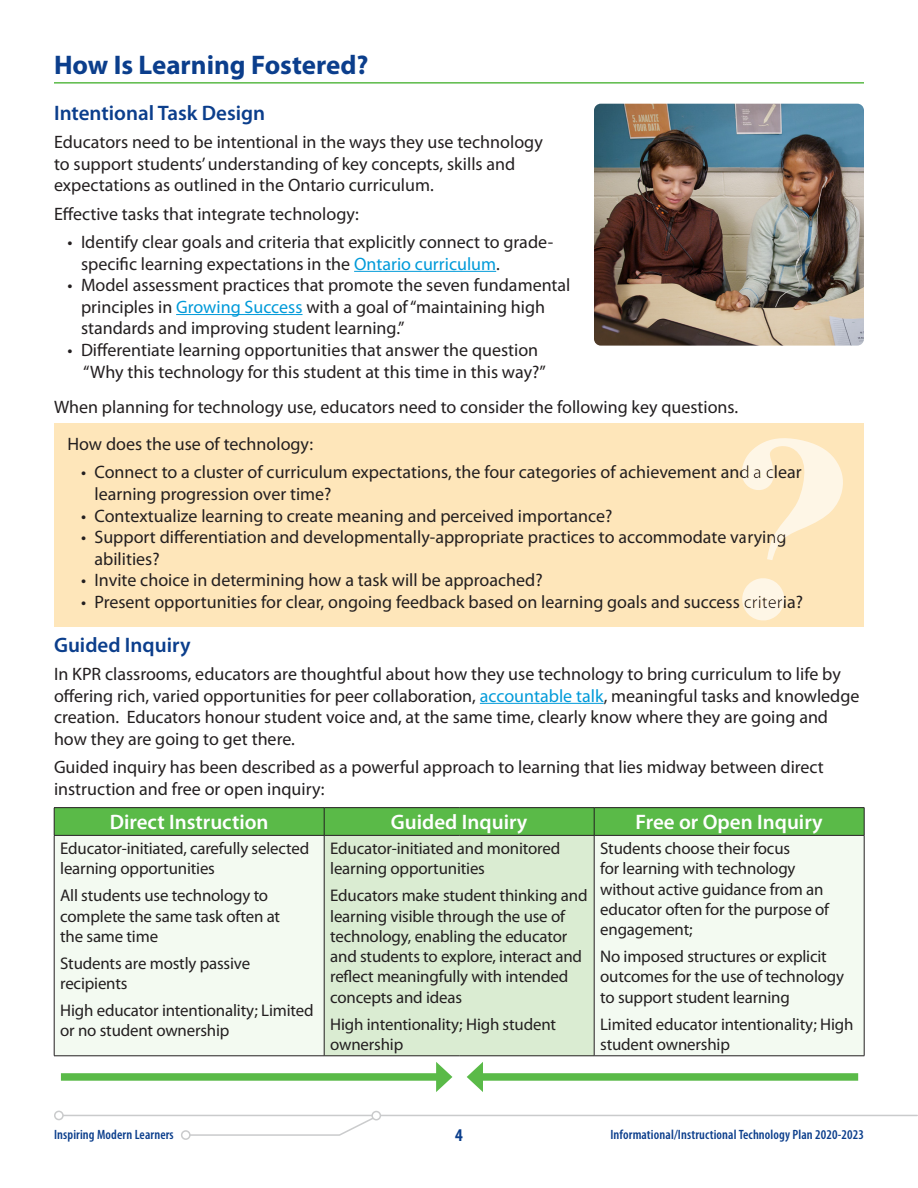
<style>
.page{position:relative;width:918px;height:1188px;background:#fff}
.page>*{position:absolute;margin:0;border:0;box-sizing:border-box;transform-origin:0 0}
.Heading{font:700 27px "Myriad Pro";color:#0b3e8c}
.Subheading{font:600 21px "Myriad Pro";color:#fff}
.Subheading-2{font:600 21px "Myriad Pro";color:#0b3e8c}
.Body_Copy{font:18px/21.6px "Myriad Pro";color:#231f20}
.t1{font:700 condensed 18px "Myriad Pro";color:#0b3e8c}
.Body_Copy-2{font:16.8px/20.2px "Myriad Pro";letter-spacing:-.01em;color:#231f20}
.t2{font:600 condensed 13.5px "Myriad Pro";letter-spacing:.01em;color:#0b3e8c}
.s1{color:#009ad9}
</style>
<div class="page">
<hr style="left:61px;top:1115px;width:856px;height:1px;background:#cacbcc">
<div style="left:54px;top:1111px;width:10px;height:9px;border:2px solid #cacbcc;border-radius:50%"></div>
<svg style="left:185px;top:1113px;width:196px;height:23px"></svg>
<div style="left:182px;top:1131px;width:8px;height:8px;background:#fff;border-radius:50%"></div>
<div style="left:181px;top:1130px;width:10px;height:10px;border:2px solid #cacbcc;border-radius:50%"></div>
<div style="left:372px;top:1112px;width:8px;height:8px;background:#fff;border-radius:50%"></div>
<div style="left:371px;top:1111px;width:10px;height:9px;border:2px solid #cacbcc;border-radius:50%"></div>
<hr style="left:54px;top:82px;width:810px;height:2px;background:#5aba48">
<hr style="left:354px;top:271px;width:142px;height:1px;background:#009ad9">
<hr style="left:176px;top:314px;width:127px;height:1px;background:#009ad9">
<hr style="left:480px;top:703px;width:124px;height:1px;background:#009ad9">
<div style="left:54px;top:423px;width:810px;height:203px;background:#fee6ba"></div>
<svg style="left:741px;top:438px;width:102px;height:183px"></svg>
<div style="left:55px;top:836px;width:809px;height:220px;background:#f3faf1"></div>
<div style="left:324px;top:835px;width:270px;height:221px;background:#daecd2"></div>
<hr style="left:54px;top:807px;width:270px;height:1px;background:#231f20">
<hr style="left:324px;top:807px;width:135px;height:1px;background:#231f20">
<hr style="left:459px;top:807px;width:135px;height:1px;background:#231f20">
<hr style="left:594px;top:807px;width:270px;height:1px;background:#231f20">
<svg style="left:54px;top:808px;width:811px;height:27px;background:#59b747"></svg>
<hr style="left:54px;top:835px;width:270px;height:1px;background:#231f20">
<hr style="left:54px;top:836px;width:1px;height:220px;background:#231f20">
<hr style="left:324px;top:835px;width:135px;height:1px;background:#231f20">
<hr style="left:324px;top:836px;width:1px;height:220px;background:#231f20">
<hr style="left:459px;top:835px;width:135px;height:1px;background:#231f20">
<hr style="left:594px;top:835px;width:270px;height:1px;background:#231f20">
<hr style="left:594px;top:836px;width:1px;height:220px;background:#231f20">
<hr style="left:864px;top:836px;width:1px;height:220px;background:#231f20">
<hr style="left:54px;top:1056px;width:270px;height:1px;background:#231f20">
<hr style="left:324px;top:1056px;width:135px;height:1px;background:#231f20">
<hr style="left:459px;top:1056px;width:135px;height:1px;background:#231f20">
<hr style="left:594px;top:1056px;width:270px;height:1px;background:#231f20">
<div style="left:61px;top:1073px;width:381px;height:8px;background:#5aba48"></div>
<svg style="left:436px;top:1062px;width:16px;height:30px"></svg>
<div style="left:477px;top:1073px;width:381px;height:8px;background:#5aba48"></div>
<svg style="left:467px;top:1062px;width:16px;height:30px"></svg>
<img style="left:594px;top:104px;width:270px;height:242px">
<p class="Heading" style="left:54px;top:48px;width:316px">How Is Learning Fostered?</p>
<p class="Subheading-2" style="left:54px;top:99px;width:213px">Intentional Task Design</p>
<p class="Body_Copy" style="left:54px;top:131px;width:490px">Educators need to be intentional in the ways they use technology to support students’ understanding of key concepts, skills and expectations as outlined in the Ontario curriculum.</p>
<p class="Body_Copy" style="left:54px;top:202px;width:307px">Effective tasks that integrate technology:</p>
<p class="Body_Copy" style="left:81px;top:231px;width:474px;text-indent:-14px">• Identify clear goals and criteria that explicitly connect to grade&shy;specific learning expectations in the <span class="s1">Ontario curriculum</span>.</p>
<p class="Body_Copy" style="left:81px;top:274px;width:491px;text-indent:-14px">• Model assessment practices that promote the seven fundamental principles in <span class="s1">Growing Success</span> with a goal of “maintaining high standards and improving student learning.”</p>
<p class="Body_Copy" style="left:83px;top:339px;width:464px;text-indent:-16px">• Differentiate learning opportunities that answer the question “Why this technology for this student at this time in this way?”</p>
<p class="Body_Copy" style="left:54px;top:396px;width:686px">When planning for technology use, educators need to consider the following key questions.</p>
<p class="Body_Copy" style="left:68px;top:433px;width:247px">How does the use of technology:</p>
<p class="Body_Copy" style="left:94px;top:461px;width:709px;text-indent:-14px">• Connect to a cluster of curriculum expectations, the four categories of achievement and a clear learning progression over time?</p>
<p class="Body_Copy" style="left:81px;top:504px;width:533px">• Contextualize learning to create meaning and perceived importance?</p>
<p class="Body_Copy" style="left:94px;top:526px;width:694px;text-indent:-14px">• Support differentiation and developmentally-appropriate practices to accommodate varying abilities?</p>
<p class="Body_Copy" style="left:81px;top:569px;width:463px">• Invite choice in determining how a task will be approached?</p>
<p class="Body_Copy" style="left:81px;top:591px;width:723px">• Present opportunities for clear, ongoing feedback based on learning goals and success criteria?</p>
<p class="Subheading-2" style="left:54px;top:631px;width:138px">Guided Inquiry</p>
<p class="Body_Copy" style="left:54px;top:663px;width:807px">In KPR classrooms, educators are thoughtful about how they use technology to bring curriculum to life by offering rich, varied opportunities for peer collaboration, <span class="s1">accountable talk</span>, meaningful tasks and knowledge creation. Educators honour student voice and, at the same time, clearly know where they are going and how they are going to get there.</p>
<p class="Body_Copy" style="left:54px;top:756px;width:771px">Guided inquiry has been described as a powerful approach to learning that lies midway between direct instruction and free or open inquiry:</p>
<p class="Subheading" style="left:110px;top:809px;width:160px">Direct Instruction</p>
<p class="Subheading" style="left:391px;top:809px;width:138px">Guided Inquiry</p>
<p class="Subheading" style="left:636px;top:809px;width:189px">Free or Open Inquiry</p>
<p class="Body_Copy-2" style="left:60px;top:838px;width:251px">Educator-initiated, carefully selected learning opportunities</p>
<p class="Body_Copy-2" style="left:60px;top:885px;width:221px">All students use technology to complete the same task often at the same time</p>
<p class="Body_Copy-2" style="left:60px;top:953px;width:191px">Students are mostly passive recipients</p>
<p class="Body_Copy-2" style="left:60px;top:1000px;width:255px">High educator intentionality; Limited or no student ownership</p>
<p class="Body_Copy-2" style="left:600px;top:838px;width:230px">Students choose their focus<br>for learning with technology without active guidance from an educator often for the purpose of engagement;</p>
<p class="Body_Copy-2" style="left:600px;top:946px;width:245px">No imposed structures or explicit outcomes for the use of technology to support student learning</p>
<p class="Body_Copy-2" style="left:600px;top:1014px;width:255px">Limited educator intentionality; High student ownership</p>
<p class="Body_Copy-2" style="left:330px;top:838px;width:232px">Educator-initiated and monitored learning opportunities</p>
<p class="Body_Copy-2" style="left:330px;top:885px;width:259px">Educators make student thinking and learning visible through the use of technology, enabling the educator and students to explore, interact and reflect meaningfully with intended concepts and ideas</p>
<p class="Body_Copy-2" style="left:330px;top:1014px;width:227px">High intentionality; High student ownership</p>
<p class="t2" style="left:54px;top:1126px;width:121px">Inspiring Modern Learners</p>
<p class="t1" style="left:455px;top:1124px;width:9px">4</p>
<p class="t2" style="left:610px;top:1126px;width:255px">Informational/Instructional Technology Plan 2020-2023</p>
</div>
